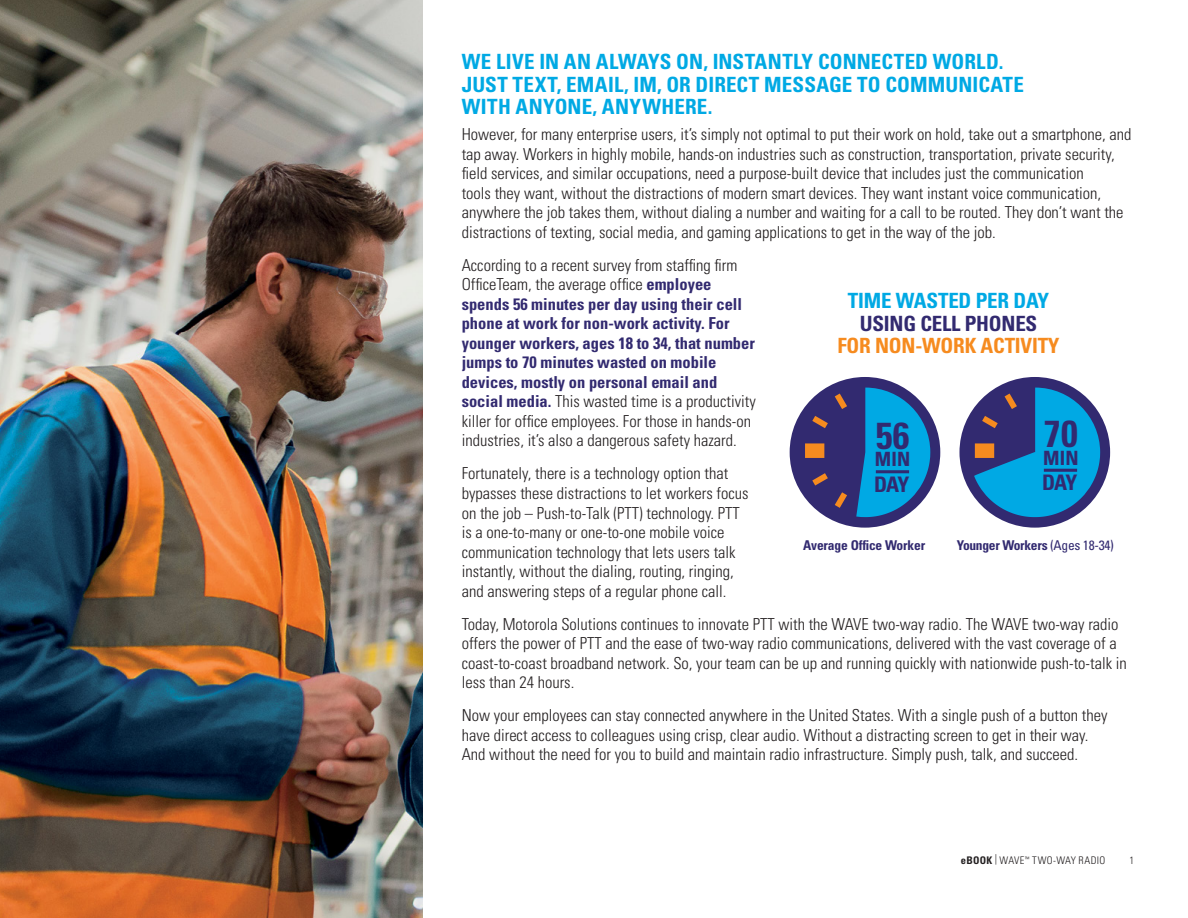
<style>
.page{position:relative;width:1188px;height:918px;background:#fff}
.page>*{position:absolute;margin:0;border:0;box-sizing:border-box;transform-origin:0 0}
.t1{font:700 condensed 37.5px "Univers LT Std";color:#322a70}
.t2{font:700 condensed 21.45px "Univers LT Std";letter-spacing:-.07em;color:#322a70}
.t3{font:700 condensed 21px/22.5px "Univers LT Std";letter-spacing:.005em;color:#00a9e4}
.t4{font:700 condensed 21px "Univers LT Std";letter-spacing:-.01em;color:#f68b1f}
.t5{font:700 condensed 21px "Univers LT Std";letter-spacing:-.01em;color:#322a70}
.t6{font:700 condensed 19.65px "Univers LT Std";letter-spacing:.01em;color:#322a70}
.t7{font:300 condensed 16.5px/19.5px "Univers LT Std";color:#231f20}
.t8{font:700 condensed 16.5px/19.5px "Univers LT Std";color:#322a70}
.t9{font:700 condensed 13.5px "Univers LT Std";letter-spacing:-.02em;color:#322a70}
.t10{font:300 condensed 10.5px "Univers LT Std";letter-spacing:.03em;color:#231f20}
.s1{font-weight:300;color:#231f20}
.s2{font-weight:400}
.s3{font-weight:700}
</style>
<div class="page">
<img style="left:0;top:0;width:423px;height:918px">
<div style="left:790px;top:377px;width:150px;height:151px;background:#322a70;border-radius:50%"></div>
<svg style="left:805px;top:388px;width:125px;height:129px"></svg>
<hr style="left:876px;top:470px;width:33px;height:3px;background:#322a70">
<div style="left:959px;top:377px;width:151px;height:151px;background:#322a70;border-radius:50%"></div>
<svg style="left:974px;top:388px;width:126px;height:129px"></svg>
<hr style="left:1044px;top:469px;width:33px;height:3px;background:#322a70">
<p class="t3" style="left:462px;top:50px;width:564px">WE LIVE IN AN ALWAYS ON, INSTANTLY CONNECTED WORLD.<br>JUST TEXT, EMAIL, IM, OR DIRECT MESSAGE TO COMMUNICATE<br>WITH ANYONE, ANYWHERE.</p>
<p class="t7" style="left:462px;top:125px;width:671px">However, for many enterprise users, it’s simply not optimal to put their work on hold, take out a smartphone, and tap away. Workers in highly mobile, hands-on industries such as construction, transportation, private security, field services, and similar occupations, need a purpose-built device that includes just the communication<br>tools they want, without the distractions of modern smart devices. They want instant voice communication, anywhere the job takes them, without dialing a number and waiting for a call to be routed. They don’t want the distractions of texting, social media, and gaming applications to get in the way of the job.</p>
<p class="t8" style="left:462px;top:255px;width:296px"><span class="s1">According to a recent survey from staffing firm OfficeTeam, the average office</span> employee spends 56 minutes per day using their cell phone at work for non-work activity. For younger workers, ages 18 to 34, that number jumps to 70 minutes wasted on mobile devices, mostly on personal email and social media. <span class="s1">This wasted time is a productivity killer for office employees. For those in hands-on industries, it’s also a dangerous safety hazard.</span></p>
<p class="t7" style="left:462px;top:464px;width:288px">Fortunately, there is a technology option that bypasses these distractions to let workers focus on the job – Push-to-Talk (PTT) technology. PTT is a one-to-many or one-to-one mobile voice communication technology that lets users talk instantly, without the dialing, routing, ringing, and answering steps of a regular phone call.</p>
<p class="t7" style="left:462px;top:614px;width:667px">Today, Motorola Solutions continues to innovate PTT with the WAVE two-way radio. The WAVE two-way radio offers the power of PTT and the ease of two-way radio communications, delivered with the vast coverage of a coast-to-coast broadband network. So, your team can be up and running quickly with nationwide push-to-talk in less than 24 hours.</p>
<p class="t7" style="left:462px;top:705px;width:647px">Now your employees can stay connected anywhere in the United States. With a single push of a button they have direct access to colleagues using crisp, clear audio. Without a distracting screen to get in their way.<br>And without the need for you to build and maintain radio infrastructure. Simply push, talk, and succeed.</p>
<p class="t3" style="left:848px;top:289px;width:203px">TIME WASTED PER DAY</p>
<p class="t5" style="left:860px;top:310px;width:179px">USING CELL PHONES</p>
<p class="t4" style="left:837px;top:333px;width:224px">FOR NON-WORK ACTIVITY</p>
<h1 class="t1" style="left:1044px;top:411px;width:35px">70</h1>
<p class="t6" style="left:1043px;top:446px;width:37px">MIN</p>
<h2 class="t2" style="left:1042px;top:470px;width:37px">DAY</h2>
<h1 class="t1" style="left:876px;top:412px;width:35px">56</h1>
<p class="t6" style="left:875px;top:447px;width:37px">MIN</p>
<h2 class="t2" style="left:874px;top:471px;width:37px">DAY</h2>
<p class="t9" style="left:803px;top:537px;width:124px">Average Office Worker</p>
<p class="t9" style="left:957px;top:537px;width:159px">Younger Workers <span class="s2">(Ages 18-34)</span></p>
<p class="t10" style="left:961px;top:854px;width:146px"><span class="s3">eBOOK</span> | WAVE<sup>™</sup> TWO-WAY RADIO</p>
<p class="t10" style="left:1129px;top:854px;width:6px">1</p>
</div>
